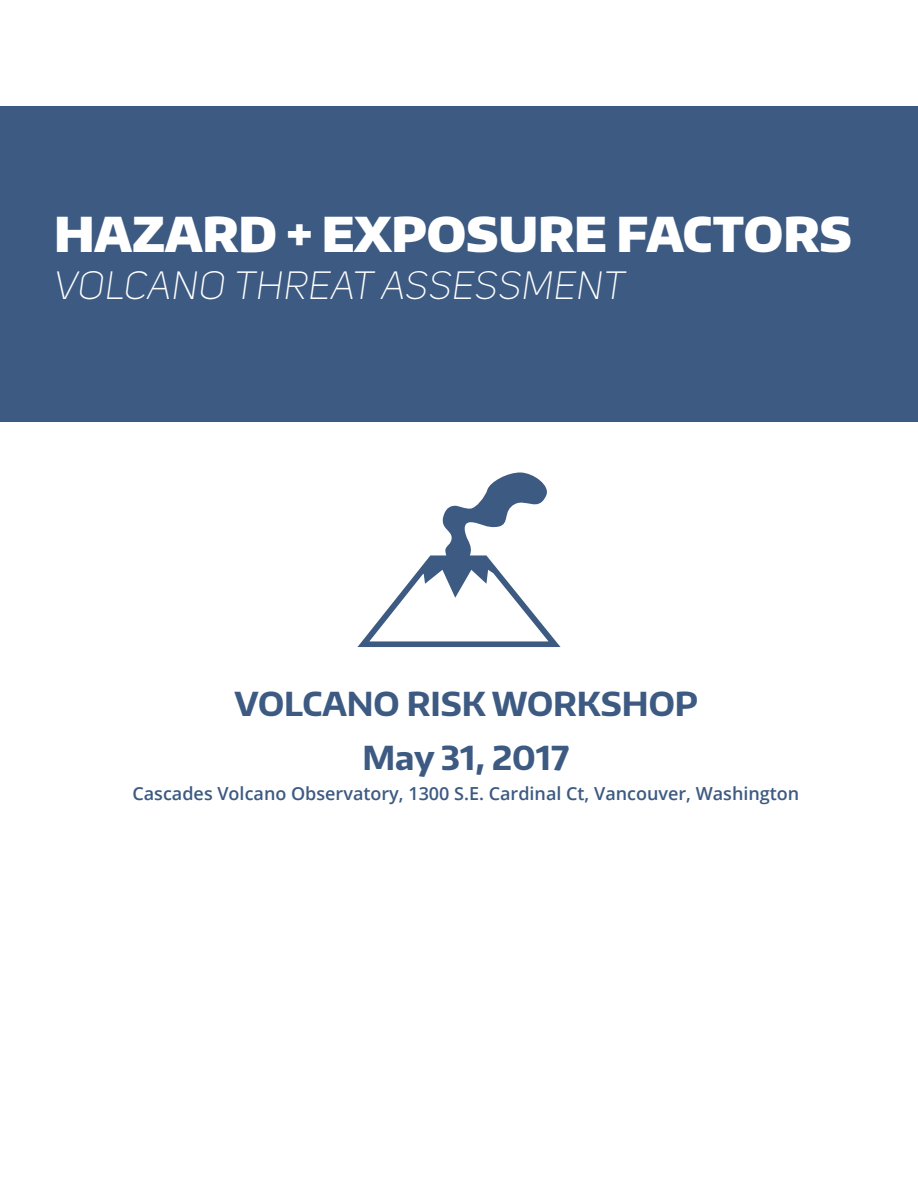
<style>
.page{position:relative;width:918px;height:1188px;background:#fff}
.page>*{position:absolute;margin:0;border:0;box-sizing:border-box;transform-origin:0 0}
.t1{font:900 48px "Encode Sans Normal";color:#fff}
.t2{font:italic 300 39px "Uni Sans";letter-spacing:.02em;color:#fff}
.t3{font:700 33px/54px "Encode Sans Normal";color:#3d5a82;text-align:center}
.t4{font:600 18px "Open Sans";color:#3d5a82}
</style>
<div class="page">
<div style="left:0;top:106px;width:918px;height:315px;background:#3d5a82"></div>
<svg style="left:357px;top:472px;width:204px;height:175px"></svg>
<h1 class="t1" style="left:54px;top:203px;width:799px">HAZARD + EXPOSURE FACTORS</h1>
<h2 class="t2" style="left:54px;top:263px;width:572px">VOLCANO THREAT ASSESSMENT</h2>
<h3 class="t3" style="left:235px;top:676px;width:465px">VOLCANO RISK WORKSHOP<br>May 31, 2017</h3>
<p class="t4" style="left:132px;top:781px;width:668px">Cascades Volcano Observatory, 1300 S.E. Cardinal Ct, Vancouver, Washington</p>
</div>
